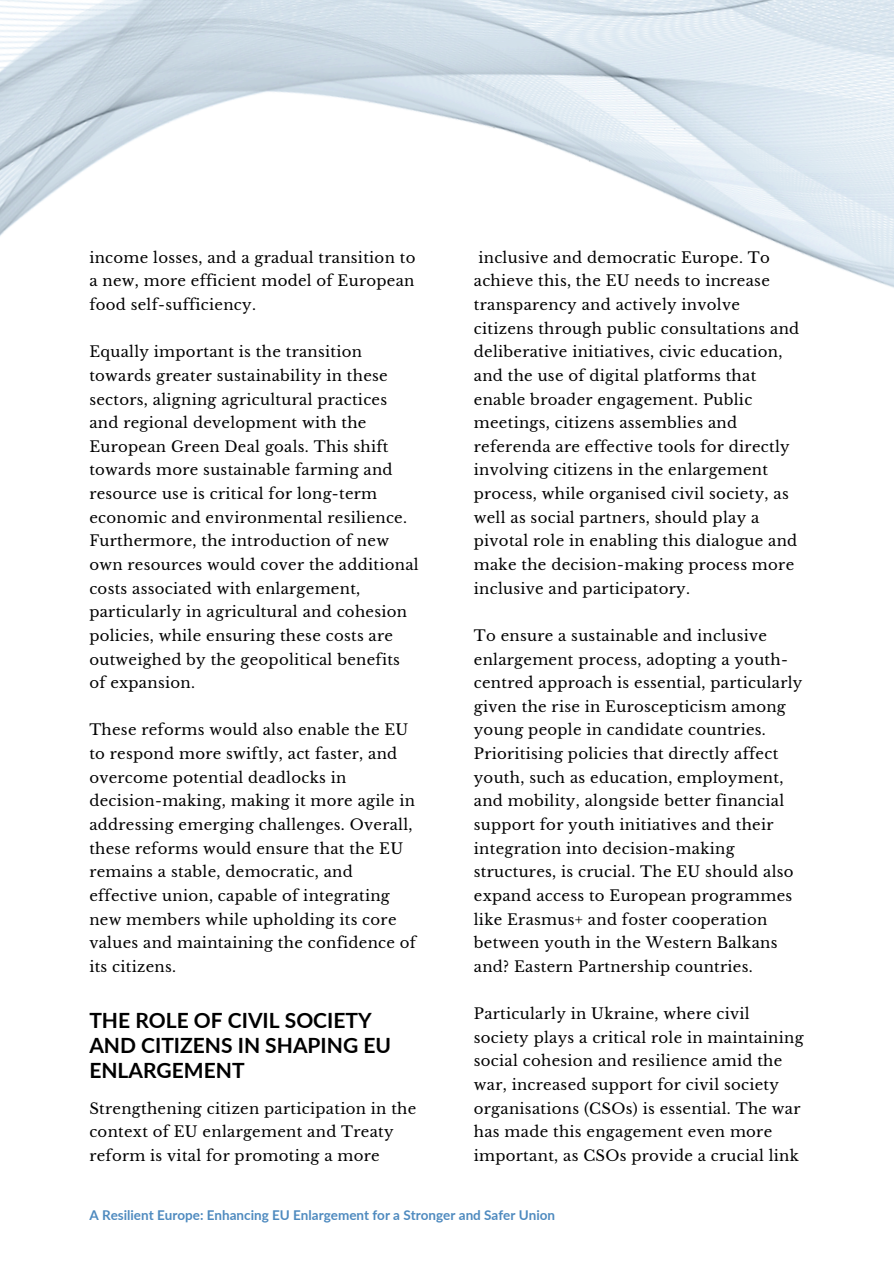
<style>
.page{position:relative;width:894px;height:1264px;background:#fff}
.page>*{position:absolute;margin:0;border:0;box-sizing:border-box;transform-origin:0 0}
.t1{font:700 21px/24.8px "Lato";color:#000}
.t2{font:14.85px/23.7px "Libre Baskerville";letter-spacing:.02em;color:#000}
.t3{font:700 13.5px "Lato";color:#0057a3}
</style>
<div class="page">
<img style="left:0;top:0;width:893px;height:288px">
<p class="t2" style="left:89px;top:246px;width:327px;text-align:justify">income losses, and a gradual transition to a new, more efficient model of European food self-sufficiency.</p>
<p class="t2" style="left:89px;top:340px;width:331px">Equally important is the transition towards greater sustainability in these sectors, aligning agricultural practices and regional development with the European Green Deal goals. This shift towards more sustainable farming and resource use is critical for long-term economic and environmental resilience.<br>Furthermore, the introduction of new own resources would cover the additional costs associated with enlargement, particularly in agricultural and cohesion policies, while ensuring these costs are outweighed by the geopolitical benefits of expansion.</p>
<p class="t2" style="left:89px;top:718px;width:328px">These reforms would also enable the EU to respond more swiftly, act faster, and overcome potential deadlocks in decision-making, making it more agile in addressing emerging challenges. Overall, these reforms would ensure that the EU remains a stable, democratic, and effective union, capable of integrating new members while upholding its core values and maintaining the confidence of its citizens.</p>
<p class="t1" style="left:89px;top:1007px;width:303px">THE ROLE OF CIVIL SOCIETY<br>AND CITIZENS IN SHAPING EU<br>ENLARGEMENT</p>
<p class="t2" style="left:89px;top:1096px;width:328px">Strengthening citizen participation in the context of EU enlargement and Treaty reform is vital for promoting a more</p>
<h1 class="t2" style="left:473px;top:246px;width:327px;text-indent:5px">inclusive and democratic Europe. To achieve this, the EU needs to increase transparency and actively involve citizens through public consultations and deliberative initiatives, civic education, and the use of digital platforms that enable broader engagement. Public meetings, citizens assemblies and referenda are effective tools for directly involving citizens in the enlargement process, while organised civil society, as well as social partners, should play a pivotal role in enabling this dialogue and make the decision-making process more inclusive and participatory.</h1>
<p class="t2" style="left:473px;top:624px;width:330px">To ensure a sustainable and inclusive enlargement process, adopting a youth&shy;centred approach is essential, particularly given the rise in Euroscepticism among young people in candidate countries.<br>Prioritising policies that directly affect youth, such as education, employment, and mobility, alongside better financial support for youth initiatives and their integration into decision-making structures, is crucial. The EU should also expand access to European programmes like Erasmus+ and foster cooperation between youth in the Western Balkans and? Eastern Partnership countries.</p>
<p class="t2" style="left:473px;top:1002px;width:331px">Particularly in Ukraine, where civil society plays a critical role in maintaining social cohesion and resilience amid the war, increased support for civil society organisations (CSOs) is essential. The war has made this engagement even more important, as CSOs provide a crucial link</p>
<p class="t3" style="left:89px;top:1206px;width:467px">A Resilient Europe: Enhancing EU Enlargement for a Stronger and Safer Union</p>
</div>
